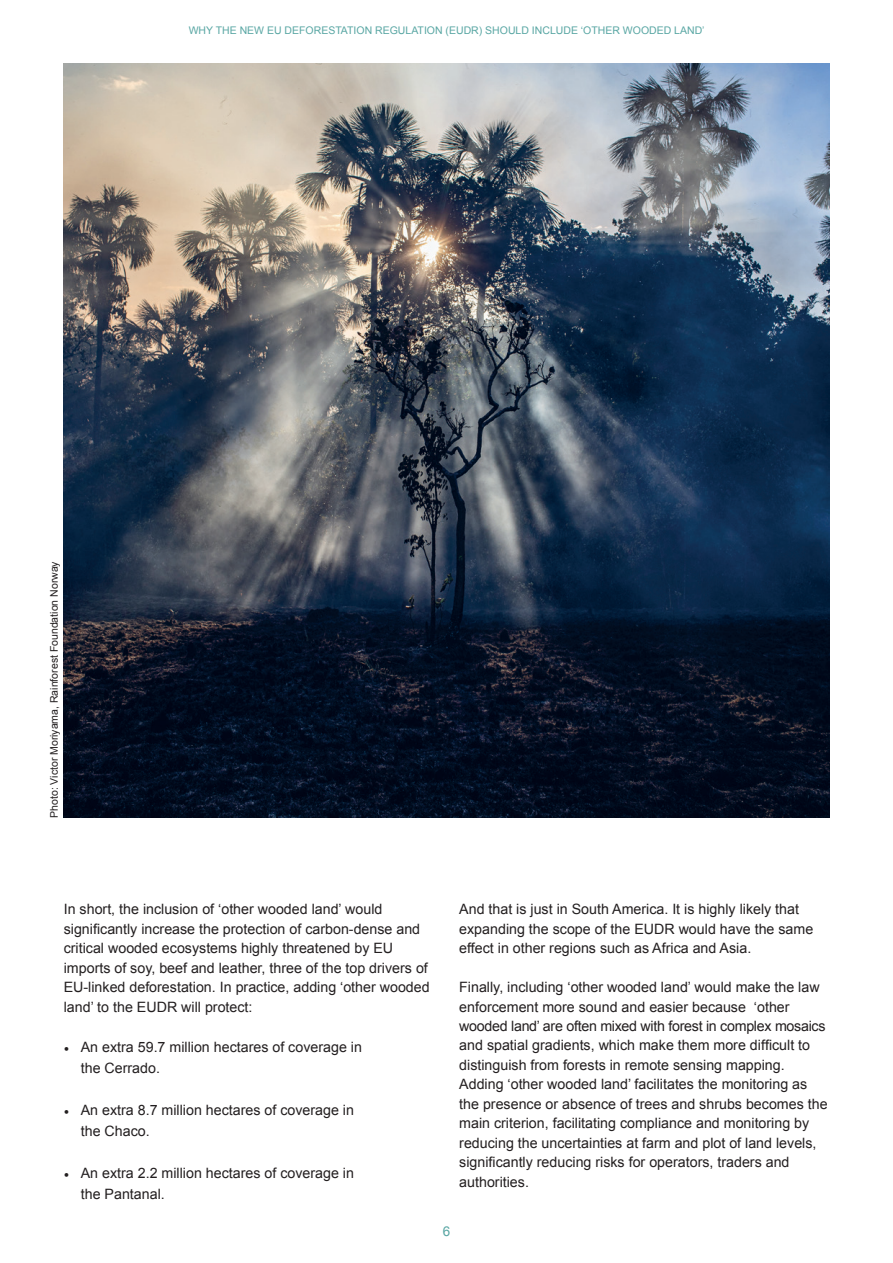
<style>
.page{position:relative;width:893px;height:1263px;background:#fff}
.page>*{position:absolute;margin:0;border:0;box-sizing:border-box;transform-origin:0 0}
.t1{font:14.25px/19.5px "Arial";color:#231f20}
.t2{font:13.5px "Arial";color:#58a6a3}
.t3{font:10.5px "Arial";color:#58a6a3}
.t4{font:10.5px "Arial";color:#231f20}
.s1{font-family:"Minion Pro"}
</style>
<div class="page">
<img style="left:64px;top:64px;width:765px;height:754px">
<p class="t3" style="left:189px;top:24px;width:517px">WHY THE NEW EU DEFORESTATION REGULATION (EUDR) SHOULD INCLUDE ‘OTHER WOODED LAND’</p>
<p class="t4" style="left:47px;top:818px;width:258px;rotate:-90deg">Photo: Victor Moriyama, Rainforest Foundation Norway</p>
<p class="t1" style="left:64px;top:899px;width:367px">In short, the inclusion of ‘other wooded land’ would significantly increase the protection of carbon-dense and critical wooded ecosystems highly threatened by EU imports of soy, beef and leather, three of the top drivers of EU-linked deforestation. In practice, adding ‘other wooded land’ to the EUDR will protect:</p>
<p class="t1" style="left:81px;top:1037px;width:283px;line-height:21px;text-indent:-17px"><span class="s1">•</span> An extra 59.7 million hectares of coverage in the Cerrado.</p>
<p class="t1" style="left:81px;top:1100px;width:275px;line-height:21px;text-indent:-17px"><span class="s1">•</span> An extra 8.7 million hectares of coverage in the Chaco.</p>
<p class="t1" style="left:81px;top:1163px;width:275px;line-height:21px;text-indent:-17px"><span class="s1">•</span> An extra 2.2 million hectares of coverage in the Pantanal.</p>
<p class="t1" style="left:459px;top:899px;width:356px">And that is just in South America. It is highly likely that expanding the scope of the EUDR would have the same effect in other regions such as Africa and Asia.</p>
<p class="t1" style="left:459px;top:977px;width:370px">Finally, including ‘other wooded land’ would make the law enforcement more sound and easier because ‘other wooded land’ are often mixed with forest in complex mosaics and spatial gradients, which make them more difficult to distinguish from forests in remote sensing mapping.<br>Adding ‘other wooded land’ facilitates the monitoring as the presence or absence of trees and shrubs becomes the main criterion, facilitating compliance and monitoring by reducing the uncertainties at farm and plot of land levels, significantly reducing risks for operators, traders and authorities.</p>
<p class="t2" style="left:443px;top:1222px;width:9px">6</p>
</div>
